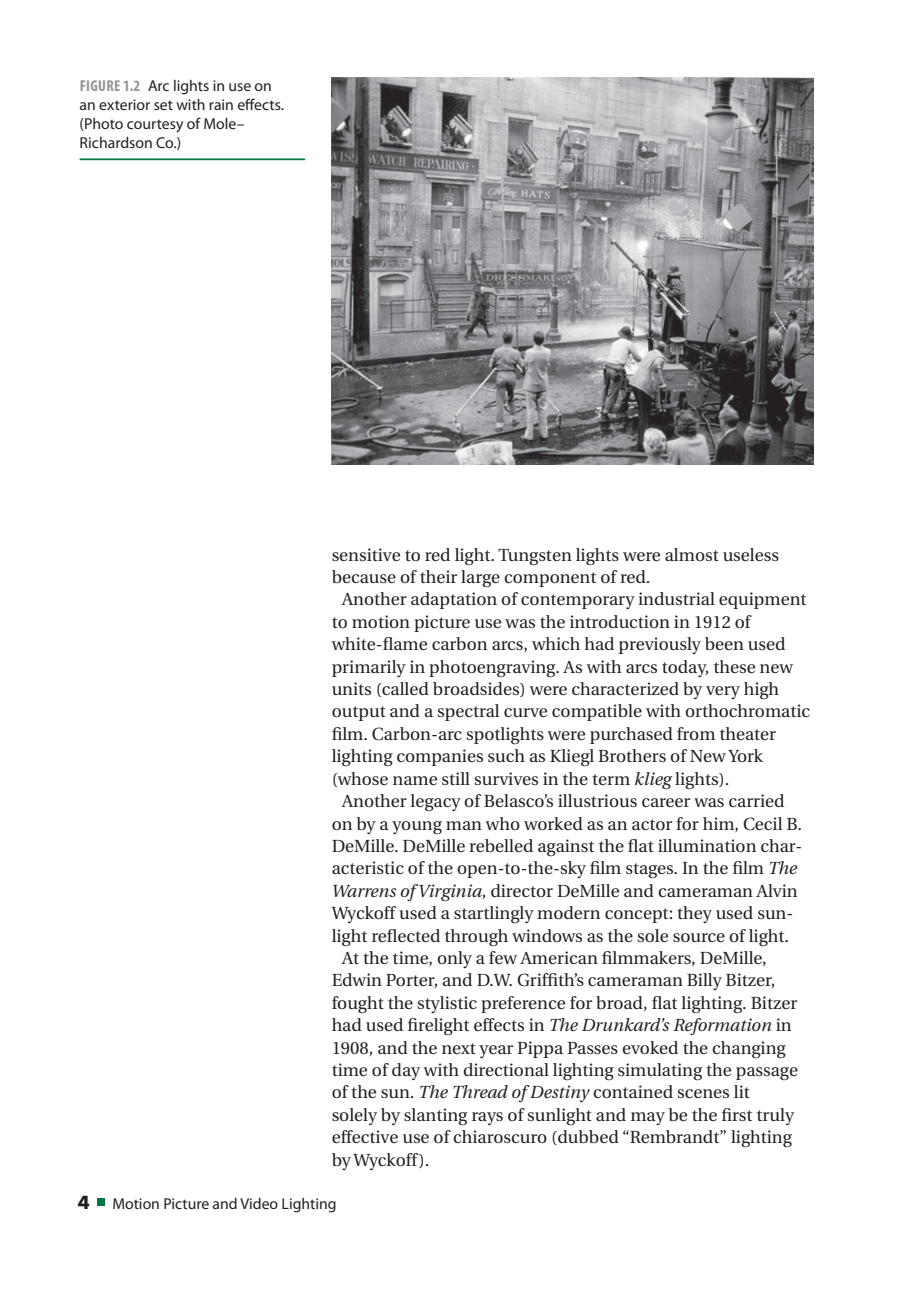
<style>
.page{position:relative;width:912px;height:1290px;background:#fff}
.page>*{position:absolute;margin:0;border:0;box-sizing:border-box;transform-origin:0 0}
.t1{font:17.5px "Utopia";color:#231f20}
.t2{font:700 17.5px "Futura";color:#231f20}
.t3{font:15.75px/18.9px "Myriad Pro";color:#231f20}
.s1{font-weight:700;font-stretch:condensed;color:#939598}
.s2{font-style:italic}
</style>
<div class="page">
<div style="left:98px;top:1198px;width:7px;height:7px;background:#007843"></div>
<img style="left:332px;top:78px;width:481px;height:387px">
<hr style="left:80px;top:158px;width:225px;height:2px;background:#007843">
<p class="t3" style="left:80px;top:78px;width:206px"><span class="s1">FIGURE 1.2</span> Arc lights in use on an exterior set with rain effects. (Photo courtesy of Mole–<br>Richardson Co.)</p>
<p class="t1" style="left:332px;top:547px;width:449px">sensitive to red light. Tungsten lights were almost useless</p>
<p class="t1" style="left:332px;top:570px;width:320px">because of their large component of red.</p>
<p class="t1" style="left:342px;top:592px;width:466px">Another adaptation of contemporary industrial equipment</p>
<p class="t1" style="left:332px;top:615px;width:420px">to motion picture use was the introduction in 1912 of</p>
<p class="t1" style="left:332px;top:637px;width:455px">white-flame carbon arcs, which had previously been used</p>
<p class="t1" style="left:332px;top:659px;width:462px">primarily in photoengraving. As with arcs today, these new</p>
<p class="t1" style="left:332px;top:682px;width:449px">units (called broadsides) were characterized by very high</p>
<p class="t1" style="left:332px;top:704px;width:480px">output and a spectral curve compatible with orthochromatic</p>
<p class="t1" style="left:332px;top:727px;width:446px">film. Carbon-arc spotlights were purchased from theater</p>
<p class="t1" style="left:332px;top:749px;width:433px">lighting companies such as Kliegl Brothers of New York</p>
<p class="t1" style="left:332px;top:771px;width:399px">(whose name still survives in the term <span class="s2">klieg</span> lights).</p>
<p class="t1" style="left:342px;top:794px;width:444px">Another legacy of Belasco’s illustrious career was carried</p>
<p class="t1" style="left:332px;top:816px;width:472px">on by a young man who worked as an actor for him, Cecil B.</p>
<p class="t1" style="left:332px;top:839px;width:472px">DeMille. DeMille rebelled against the flat illumination char-</p>
<p class="t1" style="left:332px;top:861px;width:467px">acteristic of the open-to-the-sky film stages. In the film <span class="s2">The</span></p>
<p class="t1" style="left:332px;top:883px;width:467px"><span class="s2">Warrens of Virginia</span>, director DeMille and cameraman Alvin</p>
<p class="t1" style="left:332px;top:906px;width:463px">Wyckoff used a startlingly modern concept: they used sun-</p>
<p class="t1" style="left:332px;top:928px;width:459px">light reflected through windows as the sole source of light.</p>
<p class="t1" style="left:342px;top:951px;width:426px">At the time, only a few American filmmakers, DeMille,</p>
<p class="t1" style="left:332px;top:973px;width:445px">Edwin Porter, and D.W. Griffith’s cameraman Billy Bitzer,</p>
<p class="t1" style="left:332px;top:995px;width:467px">fought the stylistic preference for broad, flat lighting. Bitzer</p>
<p class="t1" style="left:332px;top:1018px;width:461px">had used firelight effects in <span class="s2">The Drunkard’s Reformation</span> in</p>
<p class="t1" style="left:332px;top:1040px;width:455px">1908, and the next year Pippa Passes evoked the changing</p>
<p class="t1" style="left:332px;top:1063px;width:468px">time of day with directional lighting simulating the passage</p>
<p class="t1" style="left:332px;top:1085px;width:419px">of the sun. <span class="s2">The Thread of Destiny</span> contained scenes lit</p>
<p class="t1" style="left:332px;top:1107px;width:463px">solely by slanting rays of sunlight and may be the first truly</p>
<p class="t1" style="left:332px;top:1130px;width:461px">effective use of chiaroscuro (dubbed “Rembrandt” lighting</p>
<p class="t1" style="left:332px;top:1152px;width:99px">by Wyckoff).</p>
<p class="t2" style="left:78px;top:1194px;width:14px">4</p>
<p class="t3" style="left:112px;top:1195px;width:226px">Motion Picture and Video Lighting</p>
</div>
